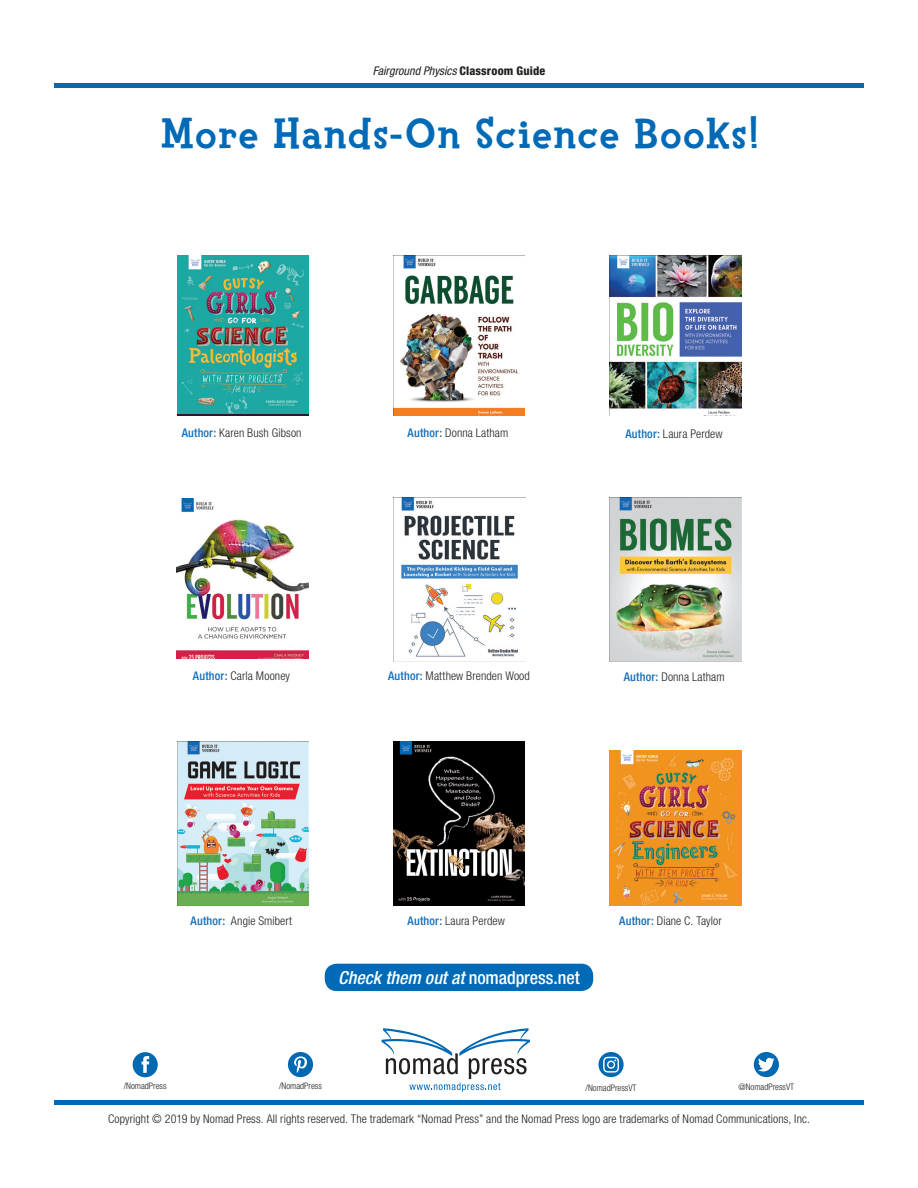
<style>
.page{position:relative;width:918px;height:1188px;background:#fff}
.page>*{position:absolute;margin:0;border:0;box-sizing:border-box;transform-origin:0 0}
.Section_Title{font:800 43.5px "Fink";letter-spacing:.04em;color:#016ab6}
.t1{font:italic 500 condensed 18px "Helvetica Neue";color:#fff}
.Book_Info_Block{font:300 condensed 12px "Helvetica Neue";letter-spacing:.01em;color:#231f20}
.Book_Description{font:italic condensed 12px "Helvetica Neue";color:#231f20}
.t2{font:300 condensed 9px "Helvetica Neue";color:#231f20}
.s1{font-weight:800;font-style:normal}
.s2{font-weight:500;color:#126db7}
.s3{font-style:normal}
</style>
<div class="page">
<div style="left:325px;top:964px;width:268px;height:27px;background:#016ab6;border-radius:12px"></div>
<div style="left:54px;top:83px;width:810px;height:5px;background:#0168b3"></div>
<div style="left:54px;top:1100px;width:810px;height:5px;background:#0168b3"></div>
<svg style="left:382px;top:1028px;width:148px;height:64px"></svg>
<div style="left:133px;top:1052px;width:25px;height:25px;background:#0069b2;border-radius:50%"></div>
<svg style="left:142px;top:1056px;width:7px;height:17px"></svg>
<div style="left:288px;top:1052px;width:25px;height:25px;background:#0069b2;border-radius:50%"></div>
<svg style="left:294px;top:1056px;width:13px;height:17px"></svg>
<svg style="left:598px;top:1052px;width:26px;height:25px"></svg>
<svg style="left:603px;top:1057px;width:16px;height:16px"></svg>
<div style="left:754px;top:1052px;width:25px;height:25px;background:#0069b2;border-radius:50%"></div>
<svg style="left:758px;top:1057px;width:16px;height:15px"></svg>
<img style="left:177px;top:741px;width:132px;height:165px">
<img style="left:393px;top:741px;width:132px;height:165px">
<img style="left:610px;top:750px;width:131px;height:155px">
<img style="left:610px;top:497px;width:131px;height:165px">
<img style="left:394px;top:497px;width:132px;height:165px">
<img style="left:393px;top:255px;width:132px;height:161px">
<img style="left:610px;top:255px;width:131px;height:161px">
<img style="left:177px;top:255px;width:132px;height:158px">
<img style="left:176px;top:498px;width:132px;height:161px">
<p class="Book_Description" style="left:373px;top:64px;width:174px">Fairground Physics <span class="s1">Classroom Guide</span></p>
<p class="Section_Title" style="left:161px;top:107px;width:598px">More Hands-On Science Books!</p>
<p class="Book_Info_Block" style="left:182px;top:426px;width:121px"><span class="s2">Author:</span> Karen Bush Gibson</p>
<p class="Book_Info_Block" style="left:408px;top:426px;width:102px"><span class="s2">Author:</span> Donna Latham</p>
<p class="Book_Info_Block" style="left:193px;top:669px;width:99px"><span class="s2">Author:</span> Carla Mooney</p>
<p class="Book_Info_Block" style="left:388px;top:669px;width:143px"><span class="s2">Author:</span> Matthew Brenden Wood</p>
<p class="Book_Info_Block" style="left:625px;top:427px;width:99px"><span class="s2">Author:</span> Laura Perdew</p>
<p class="Book_Info_Block" style="left:624px;top:670px;width:102px"><span class="s2">Author:</span> Donna Latham</p>
<p class="Book_Info_Block" style="left:191px;top:914px;width:103px"><span class="s2">Author:</span> Angie Smibert</p>
<p class="Book_Info_Block" style="left:408px;top:914px;width:99px"><span class="s2">Author:</span> Laura Perdew</p>
<p class="Book_Info_Block" style="left:619px;top:914px;width:104px"><span class="s2">Author:</span> Diane C. Taylor</p>
<h2 class="t1" style="left:338px;top:967px;width:243px">Check them out at <span class="s3">nomadpress.net</span></h2>
<p class="t2" style="left:124px;top:1081px;width:44px">/NomadPress</p>
<p class="t2" style="left:279px;top:1081px;width:44px">/NomadPress</p>
<p class="t2" style="left:586px;top:1083px;width:52px">/NomadPressVT</p>
<p class="t2" style="left:739px;top:1082px;width:57px">@NomadPressVT</p>
<p class="Book_Info_Block" style="left:108px;top:1112px;width:703px">Copyright © 2019 by Nomad Press. All rights reserved. The trademark “Nomad Press” and the Nomad Press logo are trademarks of Nomad Communications, Inc.</p>
</div>
